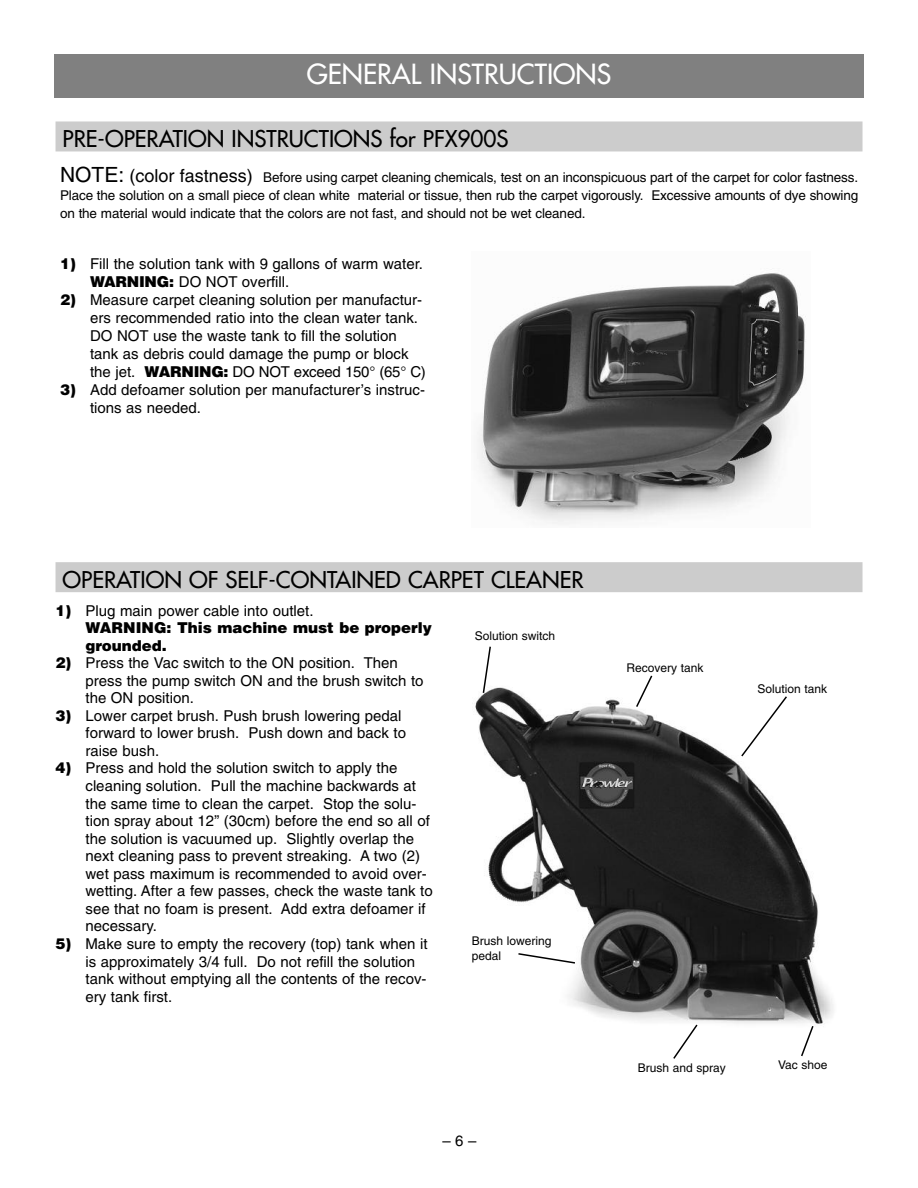
<style>
.page{position:relative;width:918px;height:1188px;background:#fff}
.page>*{position:absolute;margin:0;border:0;box-sizing:border-box;transform-origin:0 0}
.t1{font:27px "Futura";color:#fff}
.t2{font:22.5px "Futura";color:#000}
.t3{font:15px/17.5px "Helvetica";color:#000}
.t4{font:900 15px/17.5px "Helvetica";color:#000}
.t5{font:13.5px/18px "Helvetica";letter-spacing:-.01em;color:#000;text-align:justify}
.t6{font:12px/14.4px "Helvetica";color:#000}
.s1{font-size:21px}
.s2{font-size:18px}
.s3{font-weight:900}
.s4{font-weight:400}
</style>
<div class="page">
<div style="left:54px;top:54px;width:810px;height:43px;background:#808080"></div>
<div style="left:54px;top:120px;width:810px;height:36px;background:linear-gradient(to right,#fff,#fff)"></div>
<div style="left:56px;top:121px;width:807px;height:30px;background:#ccc"></div>
<div style="left:56px;top:562px;width:807px;height:30px;background:#ccc"></div>
<img style="left:475px;top:687px;width:358px;height:337px">
<img style="left:477px;top:273px;width:329px;height:251px">
<div style="left:756px;top:683px;width:91px;height:23px;background:#fff"></div>
<div style="left:470px;top:935px;width:88px;height:39px;background:#fff"></div>
<svg style="left:482px;top:646px;width:10px;height:49px"></svg>
<svg style="left:518px;top:952px;width:59px;height:13px"></svg>
<svg style="left:740px;top:695px;width:49px;height:63px"></svg>
<svg style="left:635px;top:675px;width:19px;height:34px"></svg>
<svg style="left:672px;top:1023px;width:27px;height:36px"></svg>
<svg style="left:801px;top:1026px;width:13px;height:31px"></svg>
<h1 class="t1" style="left:307px;top:60px;width:306px">GENERAL INSTRUCTIONS</h1>
<h2 class="t2" style="left:63px;top:127px;width:447px">PRE-OPERATION INSTRUCTIONS for PFX900S</h2>
<p class="t5" style="left:60px;top:169px;width:800px"><span class="s1">NOTE:</span> <span class="s2">(color fastness)</span> Before using carpet cleaning chemicals, test on an inconspicuous part of the carpet for color fastness.<br>Place the solution on a small piece of clean white material or tissue, then rub the carpet vigorously. Excessive amounts of dye showing on the material would indicate that the colors are not fast, and should not be wet cleaned.</p>
<p class="t3" style="left:90px;top:256px;width:335px;line-height:18px;text-indent:-30px"><span class="s3">1)</span> Fill the solution tank with 9 gallons of warm water.<br><span class="s3">WARNING:</span> DO NOT overfill.</p>
<p class="t3" style="left:90px;top:292px;width:337px;line-height:18px;text-indent:-30px"><span class="s3">2)</span> Measure carpet cleaning solution per manufactur&shy;ers recommended ratio into the clean water tank.<br>DO NOT use the waste tank to fill the solution tank as debris could damage the pump or block the jet. <span class="s3">WARNING:</span> DO NOT exceed 150° (65° C)</p>
<p class="t3" style="left:90px;top:382px;width:337px;line-height:18px;text-indent:-30px"><span class="s3">3)</span> Add defoamer solution per manufacturer’s instruc&shy;tions as needed.</p>
<h2 class="t2" style="left:63px;top:568px;width:522px">OPERATION OF SELF-CONTAINED CARPET CLEANER</h2>
<p class="t4" style="left:86px;top:602px;width:348px;text-indent:-30px">1) <span class="s4">Plug main power cable into outlet.<br></span>WARNING: This machine must be properly grounded.</p>
<p class="t3" style="left:86px;top:655px;width:340px;text-indent:-30px"><span class="s3">2)</span> Press the Vac switch to the ON position. Then press the pump switch ON and the brush switch to the ON position.</p>
<p class="t3" style="left:86px;top:708px;width:322px;text-indent:-30px"><span class="s3">3)</span> Lower carpet brush. Push brush lowering pedal forward to lower brush. Push down and back to raise bush.</p>
<p class="t3" style="left:86px;top:761px;width:349px;text-indent:-30px"><span class="s3">4)</span> Press and hold the solution switch to apply the cleaning solution. Pull the machine backwards at the same time to clean the carpet. Stop the solu&shy;tion spray about 12” (30cm) before the end so all of the solution is vacuumed up. Slightly overlap the next cleaning pass to prevent streaking. A two (2) wet pass maximum is recommended to avoid over&shy;wetting. After a few passes, check the waste tank to see that no foam is present. Add extra defoamer if necessary.</p>
<p class="t3" style="left:86px;top:936px;width:344px;text-indent:-30px"><span class="s3">5)</span> Make sure to empty the recovery (top) tank when it is approximately 3/4 full. Do not refill the solution tank without emptying all the contents of the recov&shy;ery tank first.</p>
<p class="t6" style="left:475px;top:630px;width:82px">Solution switch</p>
<p class="t6" style="left:472px;top:935px;width:81px">Brush lowering pedal</p>
<p class="t3" style="left:442px;top:1134px;width:36px">–6–</p>
<p class="t6" style="left:626px;top:662px;width:79px">Recovery tank</p>
<p class="t6" style="left:758px;top:682px;width:71px">Solution tank</p>
<p class="t6" style="left:638px;top:1062px;width:90px">Brush and spray</p>
<p class="t6" style="left:778px;top:1059px;width:51px">Vac shoe</p>
</div>
